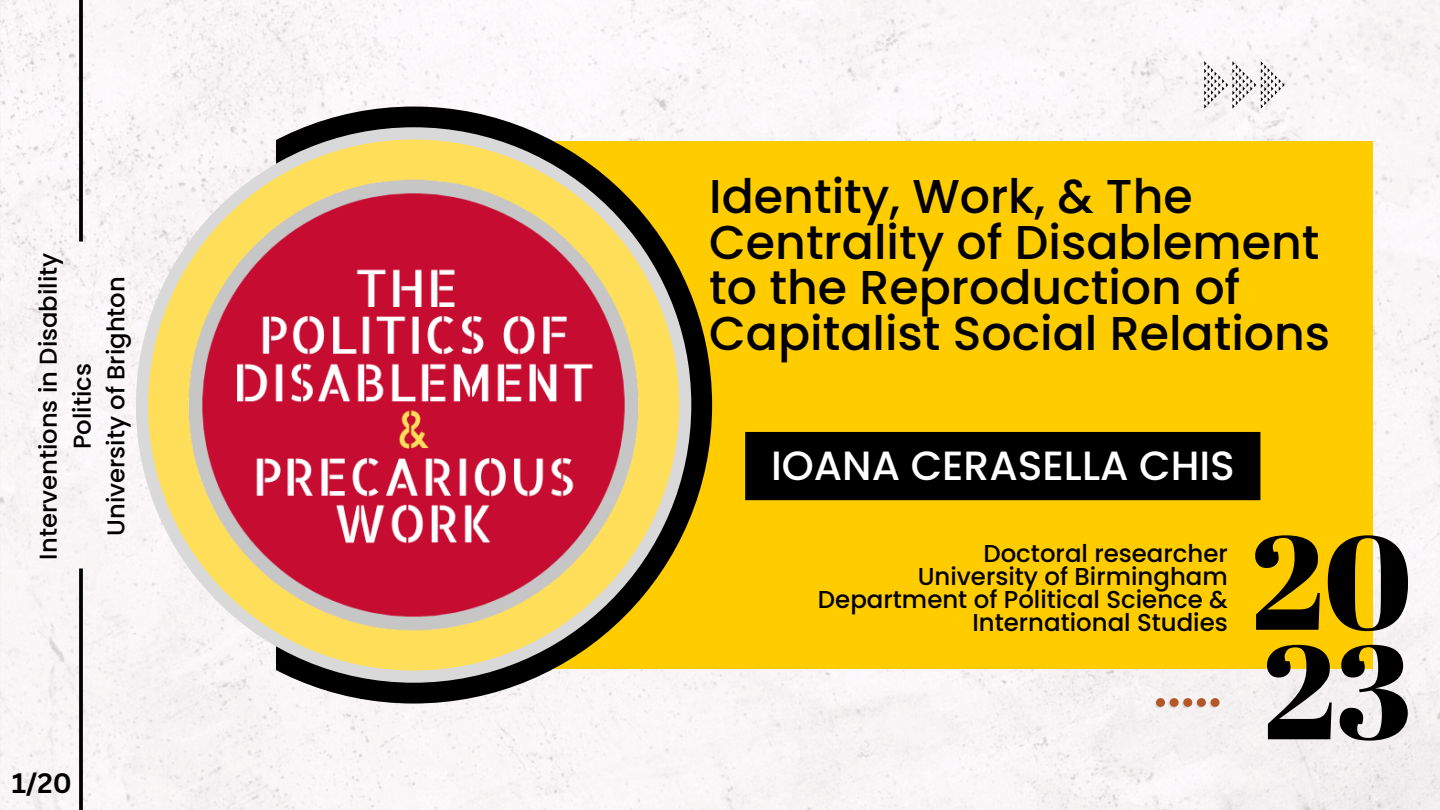
<style>
.page{position:relative;width:1440px;height:810px;background:#fff}
.page>*{position:absolute;margin:0;border:0;box-sizing:border-box;transform-origin:0 0}
.t1{font:132.8px/109.5px "Abril Fatface";color:#000}
.t2{font:500 47.4px/45.8px "Poppins";color:#000}
.t3{font:500 40.8px "Poppins";color:#fff}
.t4{font:700 27.4px "Canva Sans";color:#000}
.t5{font:500 24.4px/23.2px "Poppins";color:#000;text-align:right}
.t6{font:500 24.3px/33.8px "Poppins";color:#000;text-align:center}
</style>
<div class="page">
<img style="left:0;top:0;width:1440px;height:810px">
<div style="left:352px;top:141px;width:1021px;height:528px;background:#fc0"></div>
<svg style="left:277px;top:107px;width:435px;height:597px"></svg>
<div style="left:136px;top:127px;width:555px;height:556px;background:#d9d9d9;border-radius:50%"></div>
<div style="left:148px;top:139px;width:531px;height:532px;background:#ffde59;border-radius:50%"></div>
<img style="left:185px;top:177px;width:457px;height:456px;border-radius:50%">
<svg style="left:79px;top:0;width:4px;height:242px"></svg>
<svg style="left:79px;top:568px;width:4px;height:242px"></svg>
<div style="left:745px;top:432px;width:515px;height:68px;background:#000"></div>
<svg style="left:1155px;top:698px;width:65px;height:10px"></svg>
<svg style="left:1204px;top:61px;width:80px;height:48px"></svg>
<p class="t6" style="left:32px;top:560px;width:308px;rotate:-90deg">Interventions in Disability<br>Politics<br>University of Brighton</p>
<p class="t4" style="left:12px;top:764px;width:62px">1/20</p>
<h2 class="t2" style="left:709px;top:173px;width:622px">Identity, Work, &amp; The<br>Centrality of Disablement to the Reproduction of<br>Capitalist Social Relations</h2>
<h3 class="t3" style="left:771px;top:437px;width:465px">IOANA CERASELLA CHIS</h3>
<p class="t5" style="left:818px;top:542px;width:411px">Doctoral researcher<br>University of Birmingham<br>Department of Political Science &amp;<br>International Studies</p>
<h1 class="t1" style="left:1250px;top:524px;width:163px">20<br>23</h1>
</div>
